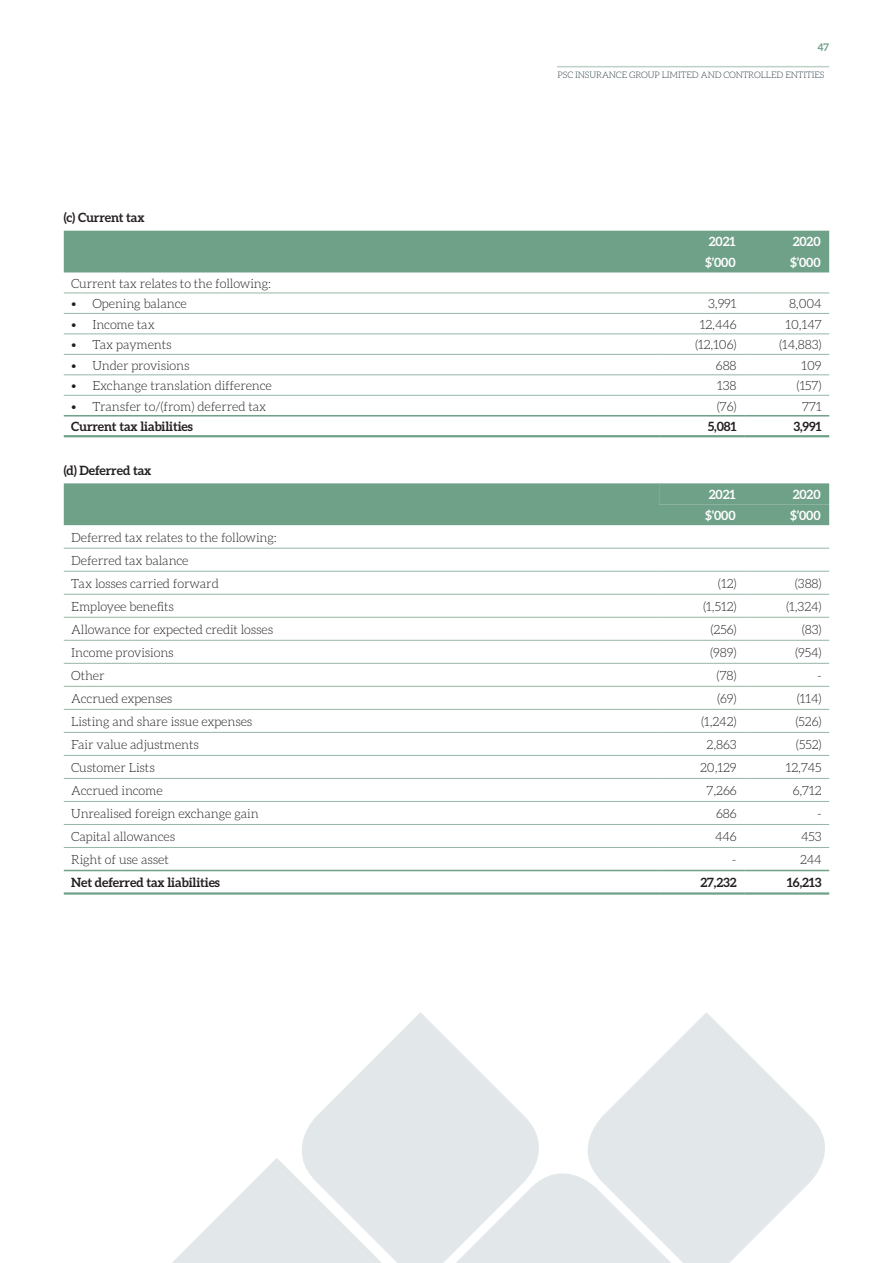
<style>
.page{position:relative;width:893px;height:1263px;background:#fff}
.page>*{position:absolute;margin:0;border:0;box-sizing:border-box;transform-origin:0 0}
.Body{font:300 12.75px "Aleo";letter-spacing:-.01em;color:#231f20}
.Body_Bold{font:700 12.75px "Aleo";letter-spacing:-.01em;color:#231f20}
.Heading_T{font:700 12.75px "Aleo";letter-spacing:-.01em;color:#fff}
.t1{font:700 10.5px "Aleo";color:#6fa088}
.t2{font:300 9px "Aleo";letter-spacing:-.01em;color:#2e3f47}
</style>
<div class="page">
<svg style="left:172px;top:1012px;width:653px;height:251px;fill:#e2e7ea"></svg>
<hr style="left:557px;top:66px;width:272px;height:1px;background:#c0d1c7">
<div style="left:64px;top:231px;width:765px;height:41px;background:#6fa088"></div>
<hr style="left:64px;top:293px;width:595px;height:1px;background:#97b6a5">
<hr style="left:659px;top:293px;width:85px;height:1px;background:#97b6a5">
<hr style="left:744px;top:293px;width:85px;height:1px;background:#97b6a5">
<hr style="left:64px;top:313px;width:595px;height:1px;background:#97b6a5">
<hr style="left:659px;top:313px;width:85px;height:1px;background:#97b6a5">
<hr style="left:744px;top:313px;width:85px;height:1px;background:#97b6a5">
<hr style="left:64px;top:334px;width:595px;height:1px;background:#97b6a5">
<hr style="left:659px;top:334px;width:85px;height:1px;background:#97b6a5">
<hr style="left:744px;top:334px;width:85px;height:1px;background:#97b6a5">
<hr style="left:64px;top:354px;width:595px;height:1px;background:#97b6a5">
<hr style="left:659px;top:354px;width:85px;height:1px;background:#97b6a5">
<hr style="left:744px;top:354px;width:85px;height:1px;background:#97b6a5">
<hr style="left:64px;top:375px;width:595px;height:1px;background:#97b6a5">
<hr style="left:659px;top:375px;width:85px;height:1px;background:#97b6a5">
<hr style="left:744px;top:375px;width:85px;height:1px;background:#97b6a5">
<hr style="left:64px;top:395px;width:595px;height:1px;background:#97b6a5">
<hr style="left:659px;top:395px;width:85px;height:1px;background:#97b6a5">
<hr style="left:744px;top:395px;width:85px;height:1px;background:#97b6a5">
<hr style="left:64px;top:415px;width:595px;height:1px;background:#6fa088">
<hr style="left:659px;top:415px;width:85px;height:1px;background:#6fa088">
<hr style="left:744px;top:415px;width:85px;height:1px;background:#6fa088">
<hr style="left:64px;top:435px;width:595px;height:2px;background:#6fa088">
<hr style="left:659px;top:435px;width:85px;height:2px;background:#6fa088">
<hr style="left:744px;top:435px;width:85px;height:2px;background:#6fa088">
<div style="left:64px;top:483px;width:765px;height:42px;background:#6fa088"></div>
<hr style="left:64px;top:548px;width:595px;height:1px;background:#97b6a5">
<hr style="left:659px;top:548px;width:85px;height:1px;background:#97b6a5">
<hr style="left:744px;top:548px;width:85px;height:1px;background:#97b6a5">
<hr style="left:64px;top:571px;width:595px;height:1px;background:#97b6a5">
<hr style="left:659px;top:571px;width:85px;height:1px;background:#97b6a5">
<hr style="left:744px;top:571px;width:85px;height:1px;background:#97b6a5">
<hr style="left:64px;top:594px;width:595px;height:1px;background:#97b6a5">
<hr style="left:659px;top:594px;width:85px;height:1px;background:#97b6a5">
<hr style="left:744px;top:594px;width:85px;height:1px;background:#97b6a5">
<hr style="left:64px;top:617px;width:595px;height:1px;background:#97b6a5">
<hr style="left:659px;top:617px;width:85px;height:1px;background:#97b6a5">
<hr style="left:744px;top:617px;width:85px;height:1px;background:#97b6a5">
<hr style="left:64px;top:640px;width:595px;height:1px;background:#97b6a5">
<hr style="left:659px;top:640px;width:85px;height:1px;background:#97b6a5">
<hr style="left:744px;top:640px;width:85px;height:1px;background:#97b6a5">
<hr style="left:64px;top:663px;width:595px;height:1px;background:#97b6a5">
<hr style="left:659px;top:663px;width:85px;height:1px;background:#97b6a5">
<hr style="left:744px;top:663px;width:85px;height:1px;background:#97b6a5">
<hr style="left:64px;top:686px;width:595px;height:1px;background:#97b6a5">
<hr style="left:659px;top:686px;width:85px;height:1px;background:#97b6a5">
<hr style="left:744px;top:686px;width:85px;height:1px;background:#97b6a5">
<hr style="left:64px;top:709px;width:595px;height:1px;background:#97b6a5">
<hr style="left:659px;top:709px;width:85px;height:1px;background:#97b6a5">
<hr style="left:744px;top:709px;width:85px;height:1px;background:#97b6a5">
<hr style="left:64px;top:732px;width:595px;height:1px;background:#97b6a5">
<hr style="left:659px;top:732px;width:85px;height:1px;background:#97b6a5">
<hr style="left:744px;top:732px;width:85px;height:1px;background:#97b6a5">
<hr style="left:64px;top:824px;width:595px;height:1px;background:#97b6a5">
<hr style="left:659px;top:824px;width:85px;height:1px;background:#97b6a5">
<hr style="left:744px;top:824px;width:85px;height:1px;background:#97b6a5">
<hr style="left:64px;top:847px;width:595px;height:1px;background:#97b6a5">
<hr style="left:659px;top:847px;width:85px;height:1px;background:#97b6a5">
<hr style="left:744px;top:847px;width:85px;height:1px;background:#97b6a5">
<hr style="left:64px;top:755px;width:595px;height:1px;background:#97b6a5">
<hr style="left:659px;top:755px;width:85px;height:1px;background:#97b6a5">
<hr style="left:744px;top:755px;width:85px;height:1px;background:#97b6a5">
<hr style="left:64px;top:778px;width:595px;height:1px;background:#97b6a5">
<hr style="left:659px;top:778px;width:85px;height:1px;background:#97b6a5">
<hr style="left:744px;top:778px;width:85px;height:1px;background:#97b6a5">
<hr style="left:64px;top:801px;width:595px;height:1px;background:#97b6a5">
<hr style="left:659px;top:801px;width:85px;height:1px;background:#97b6a5">
<hr style="left:744px;top:801px;width:85px;height:1px;background:#97b6a5">
<hr style="left:64px;top:870px;width:595px;height:1px;background:#6fa088">
<hr style="left:659px;top:870px;width:85px;height:1px;background:#6fa088">
<hr style="left:744px;top:870px;width:85px;height:1px;background:#6fa088">
<hr style="left:64px;top:892px;width:595px;height:3px;background:#6fa088">
<hr style="left:659px;top:892px;width:85px;height:3px;background:#6fa088">
<hr style="left:744px;top:892px;width:85px;height:3px;background:#6fa088">
<p class="Body_Bold" style="left:64px;top:210px;width:82px">(c) Current tax</p>
<p class="t1" style="left:817px;top:41px;width:13px">47</p>
<p class="t2" style="left:558px;top:70px;width:268px">PSC INSURANCE GROUP LIMITED AND CONTROLLED ENTITIES</p>
<p class="Heading_T" style="left:709px;top:234px;width:28px">2021</p>
<p class="Heading_T" style="left:793px;top:234px;width:29px">2020</p>
<p class="Heading_T" style="left:705px;top:255px;width:32px">$’000</p>
<p class="Heading_T" style="left:790px;top:255px;width:32px">$’000</p>
<p class="Body" style="left:71px;top:276px;width:201px">Current tax relates to the following:</p>
<p class="Body" style="left:71px;top:297px;width:117px">• Opening balance</p>
<p class="Body" style="left:708px;top:297px;width:30px">3,991</p>
<p class="Body" style="left:789px;top:297px;width:34px">8,004</p>
<p class="Body" style="left:71px;top:317px;width:85px">• Income tax</p>
<p class="Body" style="left:700px;top:317px;width:38px">12,446</p>
<p class="Body" style="left:786px;top:317px;width:38px">10,147</p>
<p class="Body" style="left:71px;top:338px;width:102px">• Tax payments</p>
<p class="Body" style="left:695px;top:338px;width:43px">(12,106)</p>
<p class="Body" style="left:779px;top:338px;width:44px">(14,883)</p>
<p class="Body" style="left:71px;top:358px;width:120px">• Under provisions</p>
<p class="Body" style="left:716px;top:358px;width:22px">688</p>
<p class="Body" style="left:802px;top:358px;width:22px">109</p>
<p class="Body" style="left:71px;top:379px;width:202px">• Exchange translation difference</p>
<p class="Body" style="left:717px;top:379px;width:21px">138</p>
<p class="Body" style="left:797px;top:379px;width:27px">(157)</p>
<p class="Body" style="left:71px;top:399px;width:197px">• Transfer to/(from) deferred tax</p>
<p class="Body" style="left:717px;top:399px;width:21px">(76)</p>
<p class="Body" style="left:802px;top:399px;width:21px">771</p>
<p class="Body_Bold" style="left:71px;top:419px;width:123px">Current tax liabilities</p>
<p class="Body_Bold" style="left:708px;top:419px;width:30px">5,081</p>
<p class="Body_Bold" style="left:793px;top:419px;width:30px">3,991</p>
<p class="Body_Bold" style="left:64px;top:463px;width:89px">(d) Deferred tax</p>
<p class="Heading_T" style="left:709px;top:487px;width:28px">2021</p>
<p class="Heading_T" style="left:793px;top:487px;width:29px">2020</p>
<p class="Heading_T" style="left:705px;top:508px;width:32px">$’000</p>
<p class="Heading_T" style="left:790px;top:508px;width:32px">$’000</p>
<p class="Body" style="left:71px;top:530px;width:207px">Deferred tax relates to the following:</p>
<p class="Body" style="left:71px;top:553px;width:119px">Deferred tax balance</p>
<p class="Body" style="left:71px;top:576px;width:149px">Tax losses carried forward</p>
<p class="Body" style="left:718px;top:576px;width:20px">(12)</p>
<p class="Body" style="left:795px;top:576px;width:28px">(388)</p>
<p class="Body" style="left:71px;top:599px;width:104px">Employee benefits</p>
<p class="Body" style="left:703px;top:599px;width:35px">(1,512)</p>
<p class="Body" style="left:786px;top:599px;width:37px">(1,324)</p>
<p class="Body" style="left:71px;top:622px;width:203px">Allowance for expected credit losses</p>
<p class="Body" style="left:710px;top:622px;width:28px">(256)</p>
<p class="Body" style="left:802px;top:622px;width:21px">(83)</p>
<p class="Body" style="left:71px;top:645px;width:104px">Income provisions</p>
<p class="Body" style="left:710px;top:645px;width:28px">(989)</p>
<p class="Body" style="left:795px;top:645px;width:28px">(954)</p>
<p class="Body" style="left:71px;top:668px;width:35px">Other</p>
<p class="Body" style="left:717px;top:668px;width:22px">(78)</p>
<p class="Body" style="left:817px;top:668px;width:6px">-</p>
<p class="Body" style="left:71px;top:691px;width:103px">Accrued expenses</p>
<p class="Body" style="left:717px;top:691px;width:21px">(69)</p>
<p class="Body" style="left:797px;top:691px;width:26px">(114)</p>
<p class="Body" style="left:71px;top:714px;width:183px">Listing and share issue expenses</p>
<p class="Body" style="left:701px;top:714px;width:37px">(1,242)</p>
<p class="Body" style="left:795px;top:714px;width:28px">(526)</p>
<p class="Body" style="left:71px;top:738px;width:129px">Fair value adjustments</p>
<p class="Body" style="left:706px;top:738px;width:32px">2,863</p>
<p class="Body" style="left:796px;top:738px;width:27px">(552)</p>
<p class="Body" style="left:71px;top:761px;width:85px">Customer Lists</p>
<p class="Body" style="left:700px;top:761px;width:38px">20,129</p>
<p class="Body" style="left:786px;top:761px;width:37px">12,745</p>
<p class="Body" style="left:71px;top:784px;width:93px">Accrued income</p>
<p class="Body" style="left:707px;top:784px;width:32px">7,266</p>
<p class="Body" style="left:793px;top:784px;width:30px">6,712</p>
<p class="Body" style="left:71px;top:807px;width:189px">Unrealised foreign exchange gain</p>
<p class="Body" style="left:716px;top:807px;width:22px">686</p>
<p class="Body" style="left:817px;top:807px;width:6px">-</p>
<p class="Body" style="left:71px;top:830px;width:105px">Capital allowances</p>
<p class="Body" style="left:715px;top:830px;width:23px">446</p>
<p class="Body" style="left:801px;top:830px;width:22px">453</p>
<p class="Body" style="left:71px;top:853px;width:99px">Right of use asset</p>
<p class="Body" style="left:732px;top:853px;width:6px">-</p>
<p class="Body" style="left:800px;top:853px;width:23px">244</p>
<p class="Body_Bold" style="left:71px;top:875px;width:150px">Net deferred tax liabilities</p>
<p class="Body_Bold" style="left:700px;top:875px;width:38px">27,232</p>
<p class="Body_Bold" style="left:787px;top:875px;width:36px">16,213</p>
</div>
